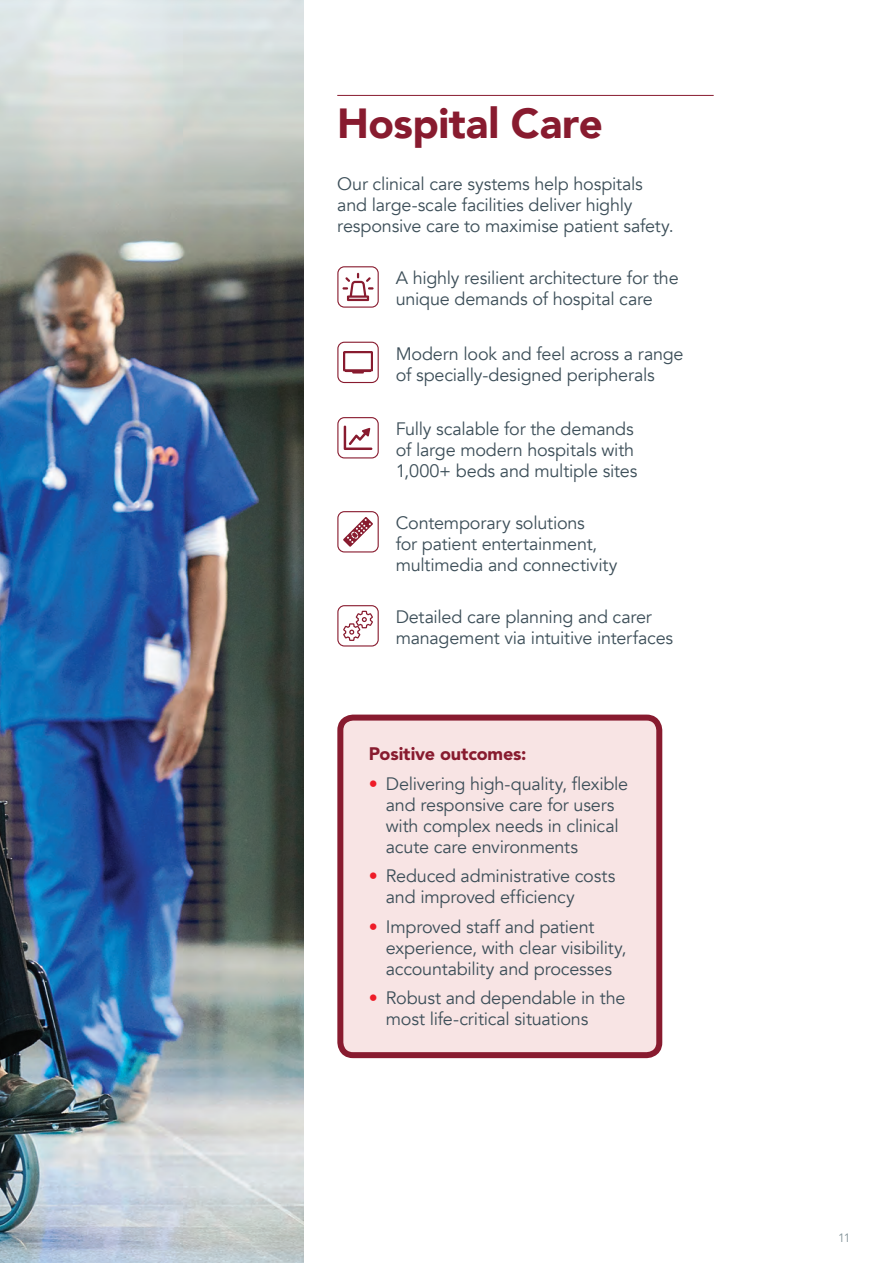
<style>
.page{position:relative;width:893px;height:1263px;background:#fff}
.page>*{position:absolute;margin:0;border:0;box-sizing:border-box;transform-origin:0 0}
.H3__line{font:900 42px "Avenir";letter-spacing:-.01em;color:#881b2f}
.Body{font:18px/21px "Avenir";letter-spacing:-.015em;color:#3d4f59}
.Body-2{font:900 18px "Avenir LT Std";letter-spacing:-.01em;color:#881b2f}
.t1{font:12px "Avenir LT Std";color:#839399}
.s1{color:#ee1c28}
</style>
<div class="page">
<img style="left:0;top:0;width:303px;height:1263px">
<hr style="left:337px;top:95px;width:377px;height:1px;background:#881b2f">
<svg style="left:342px;top:273px;width:32px;height:28px"></svg>
<div style="left:337px;top:266px;width:42px;height:42px;border:1px solid #881b2f;border-radius:6px"></div>
<svg style="left:343px;top:351px;width:30px;height:23px"></svg>
<div style="left:337px;top:342px;width:42px;height:41px;border:1px solid #881b2f;border-radius:6px"></div>
<svg style="left:344px;top:426px;width:28px;height:24px"></svg>
<div style="left:337px;top:417px;width:42px;height:41px;border:1px solid #881b2f;border-radius:6px"></div>
<svg style="left:343px;top:517px;width:30px;height:30px"></svg>
<div style="left:337px;top:511px;width:42px;height:41px;border:1px solid #881b2f;border-radius:6px"></div>
<svg style="left:343px;top:611px;width:30px;height:30px"></svg>
<div style="left:337px;top:605px;width:42px;height:41px;border:1px solid #881b2f;border-radius:6px"></div>
<div style="left:340px;top:717px;width:319px;height:338px;background:#f8e4e4;border-radius:13px"></div>
<div style="left:337px;top:714px;width:325px;height:344px;border:6px solid #881b2f;border-radius:13px"></div>
<p class="H3__line" style="left:337px;top:88px;width:267px">Hospital Care</p>
<p class="Body" style="left:337px;top:174px;width:338px">Our clinical care systems help hospitals and large-scale facilities deliver highly responsive care to maximise patient safety.</p>
<p class="Body" style="left:396px;top:268px;width:284px">A highly resilient architecture for the unique demands of hospital care</p>
<p class="Body" style="left:396px;top:343px;width:289px">Modern look and feel across a range of specially-designed peripherals</p>
<p class="Body" style="left:396px;top:419px;width:243px">Fully scalable for the demands of large modern hospitals with<br>1,000+ beds and multiple sites</p>
<p class="Body" style="left:396px;top:513px;width:223px">Contemporary solutions<br>for patient entertainment, multimedia and connectivity</p>
<p class="Body" style="left:396px;top:607px;width:279px">Detailed care planning and carer management via intuitive interfaces</p>
<p class="Body-2" style="left:369px;top:743px;width:159px">Positive outcomes:</p>
<p class="Body" style="left:386px;top:773px;width:244px;text-indent:-17px"><span class="s1">•</span> Delivering high-quality, flexible and responsive care for users with complex needs in clinical acute care environments</p>
<p class="Body" style="left:386px;top:866px;width:231px;text-indent:-17px"><span class="s1">•</span> Reduced administrative costs and improved efficiency</p>
<p class="Body" style="left:386px;top:916px;width:242px;text-indent:-17px"><span class="s1">•</span> Improved staff and patient experience, with clear visibility, accountability and processes</p>
<p class="Body" style="left:386px;top:988px;width:241px;text-indent:-17px"><span class="s1">•</span> Robust and dependable in the most life-critical situations</p>
<p class="t1" style="left:838px;top:1231px;width:14px">11</p>
</div>
